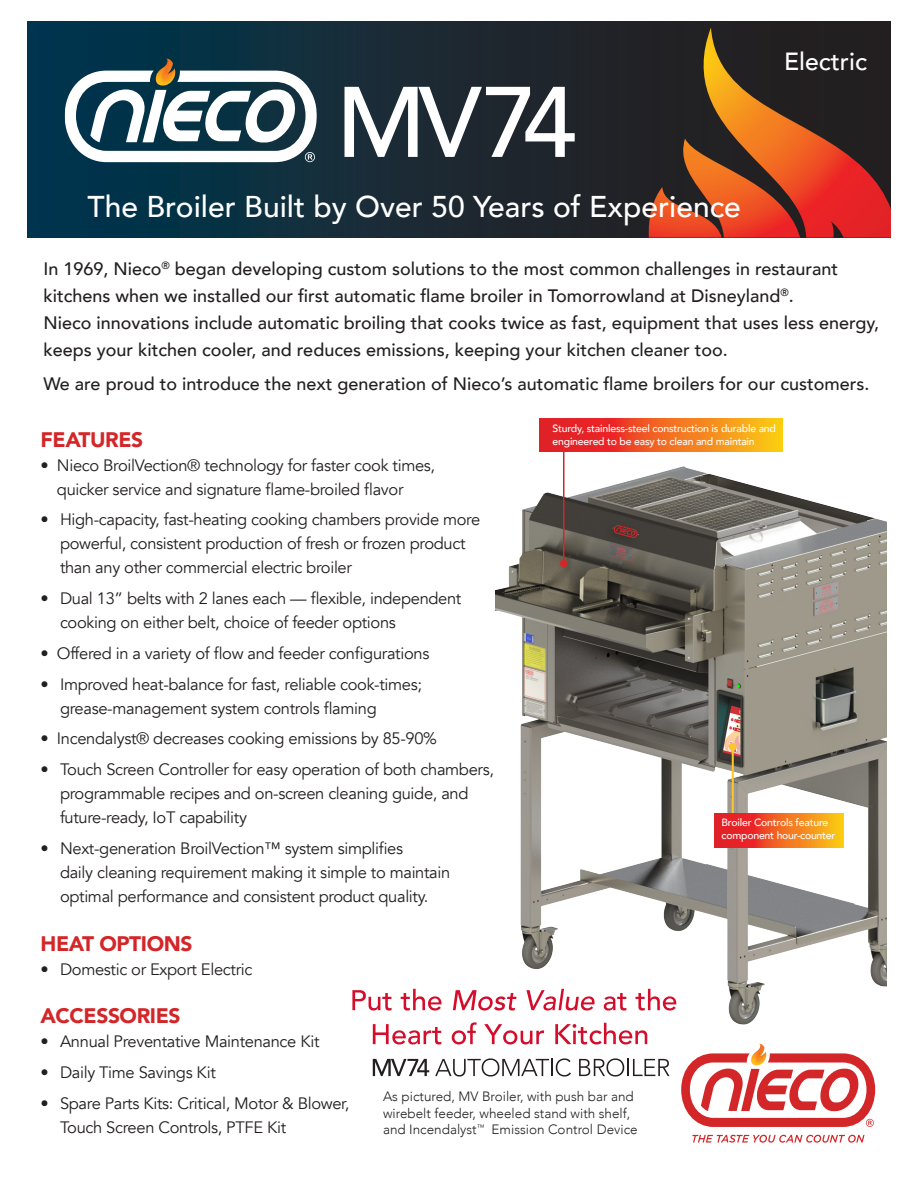
<style>
.page{position:relative;width:918px;height:1188px;background:#fff}
.page>*{position:absolute;margin:0;border:0;box-sizing:border-box;transform-origin:0 0}
.t1{font:500 30px "Avenir";color:#fff}
.t2{font:500 24.75px "Avenir";color:#fff}
.t3{font:900 21px "Avenir";letter-spacing:-.02em;color:#d32629}
.t4{font:500 18px/27px "Avenir";color:#231f20}
.t5{font:16.5px/24px "Avenir";letter-spacing:-.02em;color:#231f20}
.t6{font:300 13.5px/16.5px "Avenir";color:#231f20}
.t7{font:500 10.5px/12.6px "Avenir";letter-spacing:-.02em;color:#fff}
</style>
<div class="page">
<div style="left:27px;top:22px;width:864px;height:216px;background:linear-gradient(to right,#02364e,#2c1c19)"></div>
<svg style="left:648px;top:27px;width:243px;height:211px;background:#733522"></svg>
<svg style="left:65px;top:59px;width:252px;height:103px"></svg>
<svg style="left:345px;top:87px;width:230px;height:70px"></svg>
<img style="left:496px;top:446px;width:391px;height:598px">
<svg style="left:692px;top:1135px;width:173px;height:8px"></svg>
<svg style="left:681px;top:1044px;width:194px;height:83px"></svg>
<hr style="left:563px;top:449px;width:1px;height:115px;background:#d32629">
<div style="left:560px;top:560px;width:8px;height:7px;background:#d32629;border-radius:50%"></div>
<svg style="left:539px;top:418px;width:243px;height:34px;background:#ef6521"></svg>
<hr style="left:732px;top:748px;width:1px;height:76px;background:#ffc52d">
<div style="left:729px;top:743px;width:7px;height:8px;background:#ffc52d;border-radius:50%"></div>
<svg style="left:715px;top:813px;width:128px;height:34px;background:#ef6521"></svg>
<svg style="left:352px;top:990px;width:40px;height:21px"></svg>
<svg style="left:401px;top:989px;width:41px;height:22px"></svg>
<svg style="left:453px;top:990px;width:64px;height:21px"></svg>
<svg style="left:526px;top:989px;width:69px;height:22px"></svg>
<svg style="left:604px;top:993px;width:22px;height:18px"></svg>
<svg style="left:636px;top:989px;width:40px;height:22px"></svg>
<svg style="left:373px;top:1024px;width:68px;height:20px"></svg>
<svg style="left:452px;top:1022px;width:25px;height:22px"></svg>
<svg style="left:484px;top:1024px;width:60px;height:20px"></svg>
<svg style="left:555px;top:1023px;width:92px;height:21px"></svg>
<svg style="left:373px;top:1059px;width:56px;height:17px"></svg>
<svg style="left:435px;top:1058px;width:136px;height:19px"></svg>
<svg style="left:579px;top:1058px;width:91px;height:19px"></svg>
<h2 class="t2" style="left:784px;top:40px;width:84px">Electric</h2>
<h1 class="t1" style="left:87px;top:181px;width:655px">The Broiler Built by Over 50 Years of Experience</h1>
<p class="t4" style="left:44px;top:255px;width:837px">In 1969, Nieco<sup>®</sup> began developing custom solutions to the most common challenges in restaurant kitchens when we installed our first automatic flame broiler in Tomorrowland at Disneyland<sup>®</sup>.<br>Nieco innovations include automatic broiling that cooks twice as fast, equipment that uses less energy, keeps your kitchen cooler, and reduces emissions, keeping your kitchen cleaner too.</p>
<p class="t4" style="left:44px;top:370px;width:827px">We are proud to introduce the next generation of Nieco’s automatic flame broilers for our customers.</p>
<p class="t7" style="left:553px;top:422px;width:225px">Sturdy, stainless-steel construction is durable and engineered to be easy to clean and maintain</p>
<p class="t3" style="left:40px;top:421px;width:104px">FEATURES</p>
<p class="t5" style="left:57px;top:453px;width:380px;text-indent:-16px">• Nieco BroilVection® technology for faster cook times, quicker service and signature flame-broiled flavor</p>
<p class="t5" style="left:60px;top:508px;width:422px;text-indent:-20px">• High-capacity, fast-heating cooking chambers provide more powerful, consistent production of fresh or frozen product than any other commercial electric broiler</p>
<p class="t5" style="left:60px;top:587px;width:403px;text-indent:-20px">• Dual 13” belts with 2 lanes each — flexible, independent cooking on either belt, choice of feeder options</p>
<p class="t5" style="left:40px;top:641px;width:390px">• Offered in a variety of flow and feeder configurations</p>
<p class="t5" style="left:60px;top:672px;width:364px;text-indent:-20px">• Improved heat-balance for fast, reliable cook-times; grease-management system controls flaming</p>
<p class="t5" style="left:40px;top:727px;width:398px">• Incendalyst® decreases cooking emissions by 85-90%</p>
<p class="t5" style="left:60px;top:758px;width:436px;text-indent:-20px">• Touch Screen Controller for easy operation of both chambers, programmable recipes and on-screen cleaning guide, and future-ready, IoT capability</p>
<p class="t5" style="left:60px;top:836px;width:392px;text-indent:-20px">• Next-generation BroilVection™ system simplifies<br>daily cleaning requirement making it simple to maintain optimal performance and consistent product quality.</p>
<p class="t3" style="left:40px;top:925px;width:154px">HEAT OPTIONS</p>
<p class="t5" style="left:40px;top:957px;width:213px">• Domestic or Export Electric</p>
<p class="t3" style="left:40px;top:998px;width:142px">ACCESSORIES</p>
<p class="t5" style="left:40px;top:1030px;width:281px">• Annual Preventative Maintenance Kit</p>
<p class="t5" style="left:40px;top:1061px;width:177px">• Daily Time Savings Kit</p>
<p class="t5" style="left:60px;top:1091px;width:291px;text-indent:-20px">• Spare Parts Kits: Critical, Motor &amp; Blower,<br>Touch Screen Controls, PTFE Kit</p>
<p class="t7" style="left:722px;top:815px;width:115px">Broiler Controls feature component hour-counter</p>
<p class="t6" style="left:383px;top:1088px;width:256px">As pictured, MV Broiler, with push bar and wirebelt feeder, wheeled stand with shelf, and Incendalyst<sup>™</sup> Emission Control Device</p>
</div>
